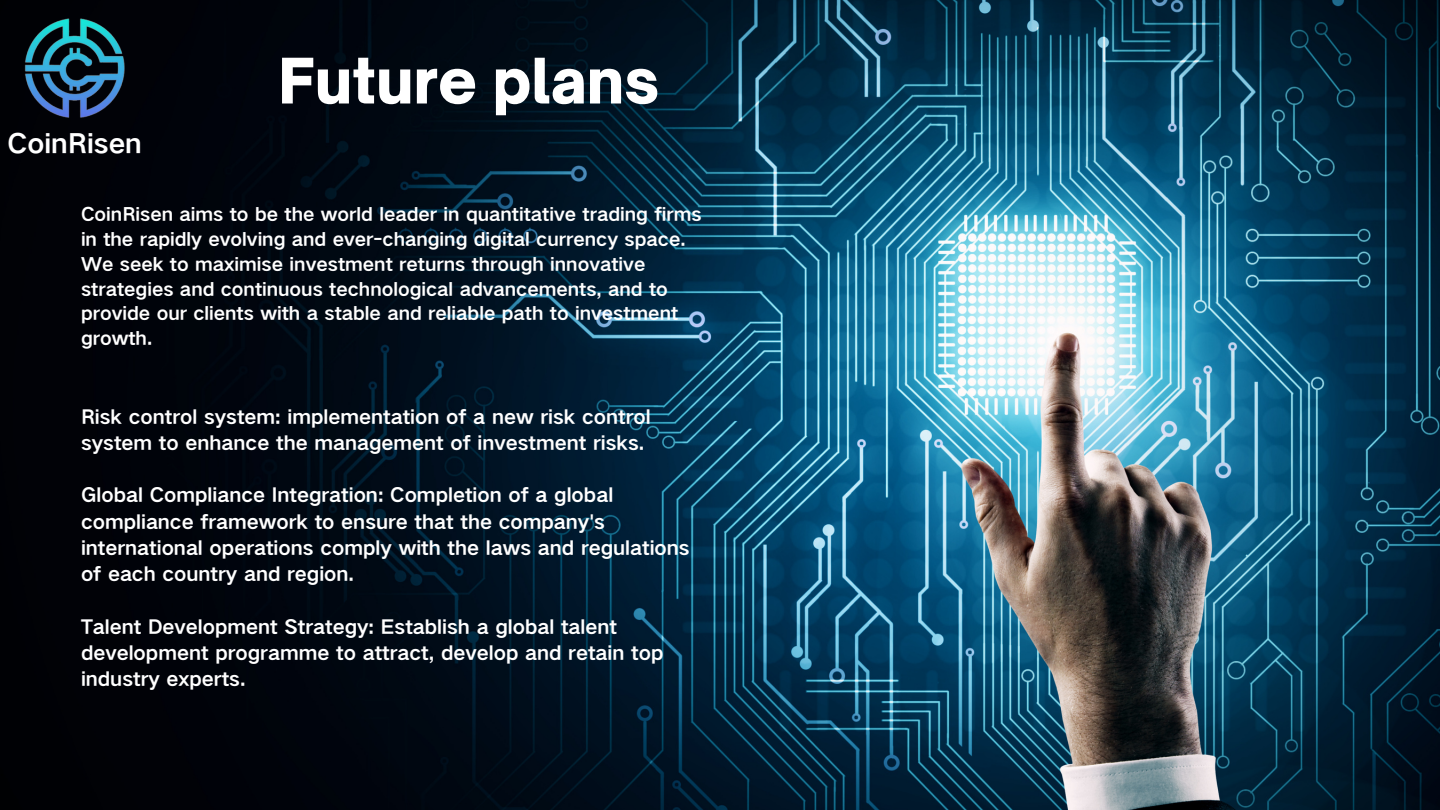
<style>
.page{position:relative;width:1440px;height:810px;background:#fff}
.page>*{position:absolute;margin:0;border:0;box-sizing:border-box;transform-origin:0 0}
.t1{font:900 60px "Open Sauce One";color:#fff}
.t2{font:26.2px "Hello Font ID Dian Hei GEJ";color:#fff}
.t3{font:19px/26.2px "Hello Font ID Dian Hei GEJ";color:#fff}
.t4{font:18px/24.8px "Hello Font ID Dian Hei GEJ";color:#fff}
</style>
<div class="page">
<img style="left:0;top:0;width:1440px;height:810px">
<img style="left:0;top:0;width:149px;height:128px">
<p class="t2" style="left:8px;top:126px;width:136px">CoinRisen</p>
<p class="t1" style="left:278px;top:44px;width:382px">Future plans</p>
<p class="t4" style="left:81px;top:202px;width:622px">CoinRisen aims to be the world leader in quantitative trading firms in the rapidly evolving and ever-changing digital currency space.<br>We seek to maximise investment returns through innovative strategies and continuous technological advancements, and to provide our clients with a stable and reliable path to investment growth.</p>
<p class="t3" style="left:81px;top:403px;width:571px">Risk control system: implementation of a new risk control system to enhance the management of investment risks.</p>
<p class="t3" style="left:81px;top:482px;width:610px">Global Compliance Integration: Completion of a global compliance framework to ensure that the company's international operations comply with the laws and regulations of each country and region.</p>
<p class="t3" style="left:81px;top:613px;width:584px">Talent Development Strategy: Establish a global talent development programme to attract, develop and retain top industry experts.</p>
</div>
